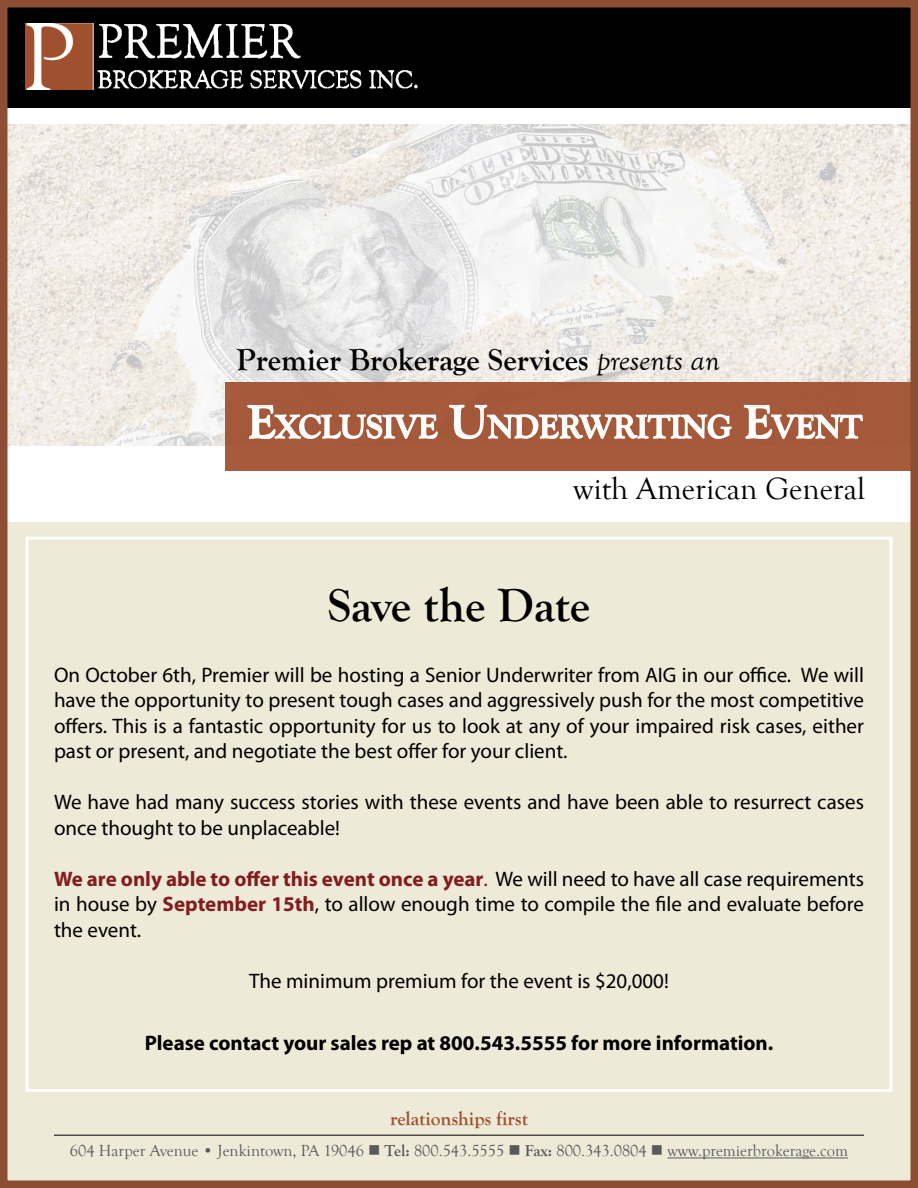
<style>
.page{position:relative;width:918px;height:1188px;background:#fff}
.page>*{position:absolute;margin:0;border:0;box-sizing:border-box;transform-origin:0 0}
.t1{font:700 48px "Goudy Old Style T";color:#000}
.t2{font:700 33.6px "Goudy Old Style T";color:#fff}
.t3{font:700 31.5px "Goudy Old Style T";color:#000}
.t4{font:31.5px "Goudy Old Style T";color:#000}
.t5{font:21px/25.5px "Myriad Pro";color:#000;text-align:justify}
.t6{font:700 21px "Myriad Pro";color:#000}
.t7{font:700 19.5px "Goudy Old Style T";color:#a04f2f}
.t8{font:16.5px "Goudy Old Style T";color:#58595b}
.s1{font-weight:400;font-style:italic}
.s2{font-size:48px}
.s3{font-weight:700;color:#831c1e}
.s4{color:#831c1e}
.s5{font-weight:700}
</style>
<div class="page">
<div style="left:3px;top:6px;width:909px;height:102px;background:#000"></div>
<img style="left:9px;top:124px;width:900px;height:321px">
<div style="left:0;top:523px;width:918px;height:665px;background:#edead7"></div>
<div style="left:226px;top:382px;width:692px;height:89px;background:#a55a3c"></div>
<div style="left:26px;top:537px;width:866px;height:555px;border:3px solid #fff"></div>
<hr style="left:667px;top:1158px;width:181px;height:1px;background:#58595b">
<hr style="left:54px;top:1135px;width:810px;height:1px;background:#000">
<svg style="left:247px;top:292px;width:192px;height:147px"></svg>
<svg style="left:448px;top:404px;width:285px;height:137px"></svg>
<svg style="left:743px;top:404px;width:121px;height:137px"></svg>
<div style="left:0;top:0;width:918px;height:1188px;border:8px solid #8c4f33"></div>
<img style="left:25px;top:24px;width:393px;height:66px">
<h3 class="t3" style="left:237px;top:342px;width:485px">Premier Brokerage Services <span class="s1">presents an</span></h3>
<h2 class="t2" style="left:247px;top:408px;width:616px"><span class="s2">E</span>XCLUSIVE <span class="s2">U</span>NDERWRITING <span class="s2">E</span>VENT</h2>
<h3 class="t4" style="left:573px;top:472px;width:293px">with American General</h3>
<h1 class="t1" style="left:328px;top:579px;width:264px">Save the Date</h1>
<p class="t5" style="left:54px;top:661px;width:812px">On October 6th, Premier will be hosting a Senior Underwriter from AIG in our office. We will have the opportunity to present tough cases and aggressively push for the most competitive offers. This is a fantastic opportunity for us to look at any of your impaired risk cases, either past or present, and negotiate the best offer for your client.</p>
<p class="t5" style="left:54px;top:789px;width:811px">We have had many success stories with these events and have been able to resurrect cases once thought to be unplaceable!</p>
<p class="t5" style="left:54px;top:865px;width:811px"><span class="s3">We are only able to offer this event once a year</span><span class="s4">.</span> We will need to have all case requirements in house by <span class="s3">September 15th</span>, to allow enough time to compile the file and evaluate before the event.</p>
<p class="t5" style="left:249px;top:967px;width:421px">The minimum premium for the event is $20,000!</p>
<p class="t6" style="left:145px;top:1029px;width:630px">Please contact your sales rep at 800.543.5555 for more information.</p>
<p class="t7" style="left:390px;top:1107px;width:139px">relationships first</p>
<p class="t8" style="left:70px;top:1142px;width:780px">604 Harper Avenue • Jenkintown, PA 19046 ■ <span class="s5">Tel:</span> 800.543.5555 ■ <span class="s5">Fax:</span> 800.343.0804 ■ www.premierbrokerage.com</p>
</div>
